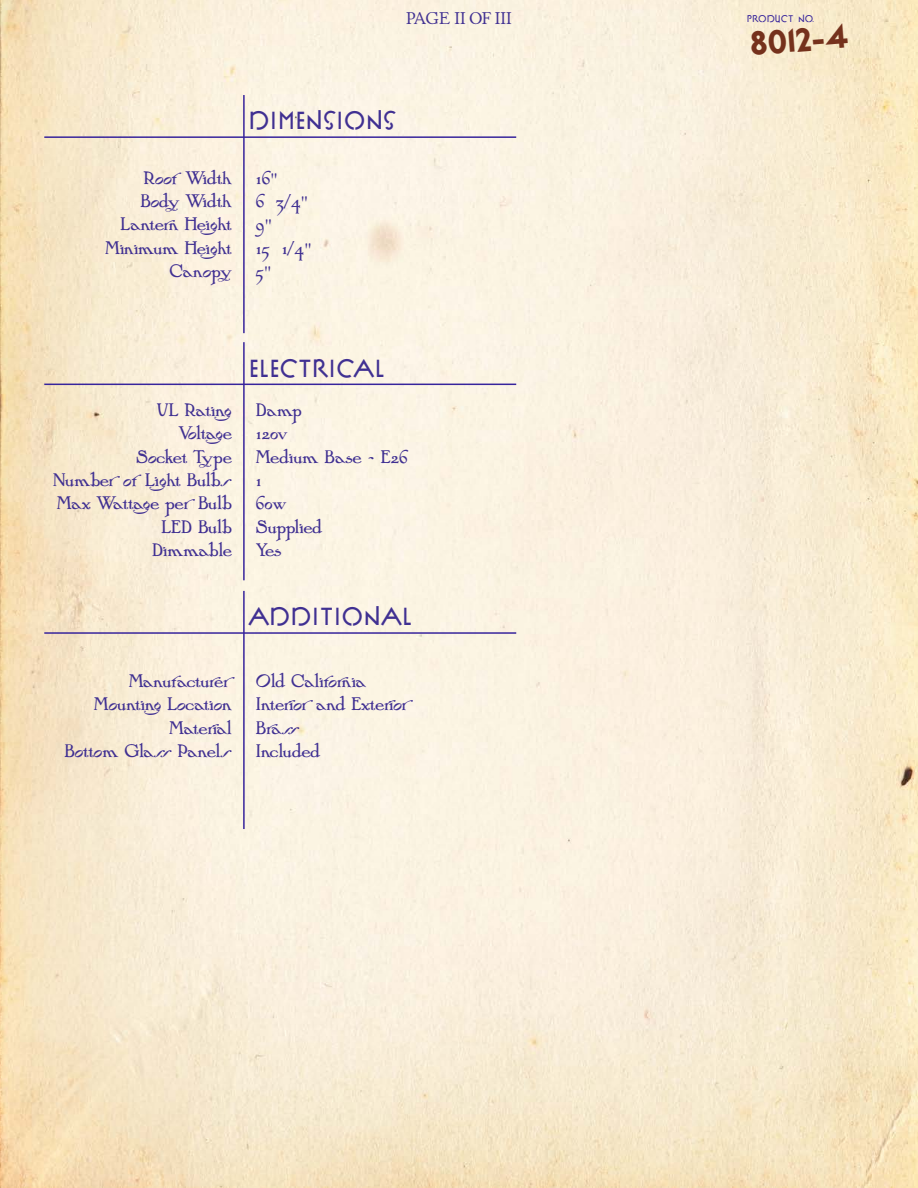
<style>
.page{position:relative;width:918px;height:1188px;background:#fff}
.page>*{position:absolute;margin:0;border:0;box-sizing:border-box;transform-origin:0 0}
.t1{font:800 33px "P22 Underground";color:#75311c}
.t2{font:700 27px "P22 FLW Exhibition";color:#403092}
.t3{font:19.5px/23.4px "P22 Artsand Crafts Hunter";color:#403092}
.t4{font:18px "P22 Stickley Pro Headline";color:#403092}
.t5{font:700 10.5px "P22 FLW Exhibition";color:#37249c}
</style>
<div class="page">
<img style="left:0;top:0;width:918px;height:1188px">
<hr style="left:44px;top:136px;width:472px;height:2px;background:#37249c">
<hr style="left:243px;top:95px;width:2px;height:238px;background:#37249c">
<hr style="left:44px;top:384px;width:472px;height:1px;background:#37249c">
<hr style="left:243px;top:342px;width:2px;height:238px;background:#37249c">
<hr style="left:44px;top:632px;width:472px;height:2px;background:#37249c">
<hr style="left:243px;top:591px;width:2px;height:238px;background:#37249c">
<p class="t4" style="left:406px;top:8px;width:107px">PAGE II OF III</p>
<p class="t3" style="left:105px;top:168px;width:128px;text-align:right">Roof Width<br>Body Width<br>Lantern Height<br>Minimum Height<br>Canopy</p>
<h2 class="t2" style="left:248px;top:105px;width:149px">DIMENSIONS</h2>
<p class="t3" style="left:256px;top:168px;width:58px">16"<br>6 3/4"<br>9"<br>15 1/4"<br>5"</p>
<p class="t3" style="left:53px;top:400px;width:180px;text-align:right">UL Rating<br>Voltage<br>Socket Type<br>Number of Light Bulbs<br>Max Wattage per Bulb<br>LED Bulb<br>Dimmable</p>
<h2 class="t2" style="left:248px;top:352px;width:138px">ELECTRICAL</h2>
<p class="t3" style="left:256px;top:400px;width:153px">Damp<br>120v<br>Medium Base - E26<br>1<br>60w<br>Supplied<br>Yes</p>
<h2 class="t2" style="left:248px;top:601px;width:165px">ADDITIONAL</h2>
<p class="t3" style="left:65px;top:671px;width:169px;text-align:right">Manufacturer<br>Mounting Location<br>Material<br>Bottom Glass Panels</p>
<p class="t3" style="left:256px;top:671px;width:152px">Old California<br>Interior and Exterior<br>Brass<br>Included</p>
<p class="t5" style="left:747px;top:12px;width:69px">PRODUCT NO.</p>
<h1 class="t1" style="left:749px;top:24px;width:100px;rotate:-4deg">8012-4</h1>
</div>
